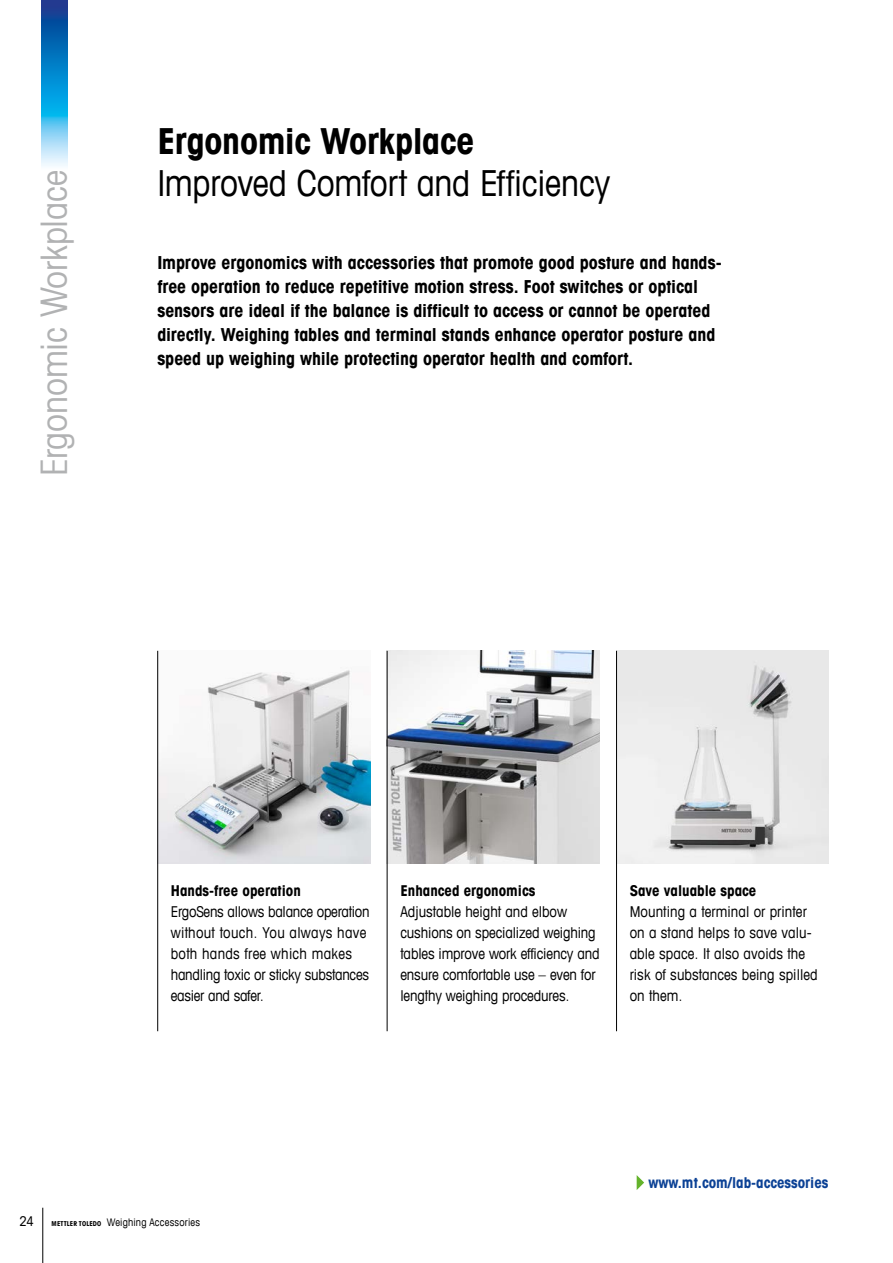
<style>
.page{position:relative;width:893px;height:1263px;background:#fff}
.page>*{position:absolute;margin:0;border:0;box-sizing:border-box;transform-origin:0 0}
.t1{font:condensed 36px "Avant Garde Com";letter-spacing:-.01em;color:#000}
.t2{font:700 condensed 36px "Avant Garde Com";letter-spacing:-.005em;color:#000}
.t3{font:condensed 36px "Avant Garde";letter-spacing:-.005em;color:#b1b2b3}
.t4{font:700 condensed 18px/24px "Avant Garde Com";letter-spacing:-.005em;color:#000}
.t5{font:condensed 15px/21px "Avant Garde Com";letter-spacing:-.01em;color:#000}
.t6{font:700 condensed 15px "Avant Garde Com";color:#000}
.t7{font:700 condensed 15px "Avant Garde Com";color:#0b4195}
.t8{font:condensed 13.5px "Avant Garde Com";color:#000}
.t9{font:condensed 10.5px "Avant Garde Com";letter-spacing:.02em;color:#000}
.s1{font-weight:700;font-size:6.75px}
</style>
<div class="page">
<hr style="left:42px;top:1208px;width:1px;height:55px;background:#000">
<img style="left:42px;top:0;width:25px;height:166px">
<img style="left:158px;top:651px;width:212px;height:212px">
<img style="left:617px;top:651px;width:212px;height:212px">
<img style="left:388px;top:651px;width:212px;height:212px">
<hr style="left:157px;top:651px;width:1px;height:380px;background:#000">
<hr style="left:387px;top:651px;width:1px;height:380px;background:#000">
<hr style="left:616px;top:651px;width:1px;height:380px;background:#000">
<svg style="left:637px;top:1175px;width:7px;height:15px"></svg>
<h1 class="t3" style="left:32px;top:476px;width:308px;rotate:-90deg">Ergonomic Workplace</h1>
<h1 class="t2" style="left:157px;top:118px;width:319px">Ergonomic Workplace</h1>
<h1 class="t1" style="left:157px;top:160px;width:455px">Improved Comfort and Efficiency</h1>
<p class="t4" style="left:157px;top:250px;width:566px">Improve ergonomics with accessories that promote good posture and hands&shy;free operation to reduce repetitive motion stress. Foot switches or optical sensors are ideal if the balance is difficult to access or cannot be operated directly. Weighing tables and terminal stands enhance operator posture and speed up weighing while protecting operator health and comfort.</p>
<p class="t6" style="left:171px;top:880px;width:131px">Hands-free operation</p>
<p class="t5" style="left:171px;top:900px;width:200px">ErgoSens allows balance operation without touch. You always have both hands free which makes handling toxic or sticky substances easier and safer.</p>
<p class="t6" style="left:400px;top:880px;width:136px">Enhanced ergonomics</p>
<p class="t5" style="left:400px;top:900px;width:201px">Adjustable height and elbow cushions on specialized weighing tables improve work efficiency and ensure comfortable use – even for lengthy weighing procedures.</p>
<p class="t6" style="left:630px;top:880px;width:128px">Save valuable space</p>
<p class="t5" style="left:630px;top:900px;width:190px">Mounting a terminal or printer on a stand helps to save valu&shy;able space. It also avoids the risk of substances being spilled on them.</p>
<p class="t7" style="left:648px;top:1173px;width:182px">www.mt.com/lab-accessories</p>
<p class="t8" style="left:20px;top:1213px;width:16px">24</p>
<p class="t9" style="left:52px;top:1216px;width:150px"><span class="s1">METTLER TOLEDO</span> Weighing Accessories</p>
</div>
